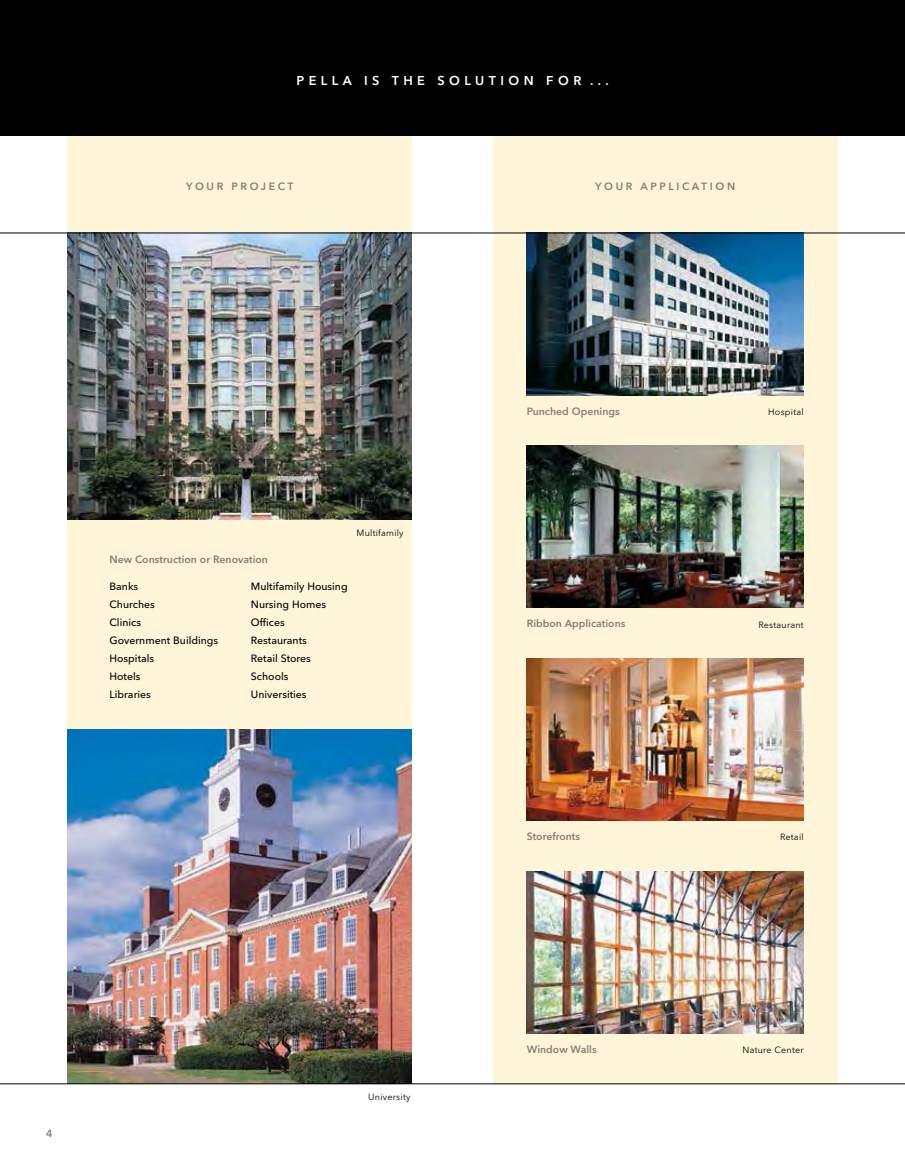
<style>
.page{position:relative;width:905px;height:1175px;background:#fff}
.page>*{position:absolute;margin:0;border:0;box-sizing:border-box;transform-origin:0 0}
.t1{font:600 12.75px "Avenir Next LT Pro";letter-spacing:.35em;color:#fff}
.t2{font:500 10.5px/18px "Avenir Next LT Pro";color:#000}
.t3{font:600 10.5px "Avenir Next LT Pro";color:#887e6e}
.t4{font:600 10.5px "Avenir Next LT Pro";letter-spacing:.25em;color:#887e6e}
.t5{font:9px "Avenir Next LT Pro";letter-spacing:.025em;color:#000}
</style>
<div class="page">
<div style="left:493px;top:135px;width:344px;height:948px;background:#fff6da"></div>
<div style="left:68px;top:135px;width:344px;height:948px;background:#fff6da"></div>
<div style="left:0;top:0;width:904px;height:135px;background:#000"></div>
<img style="left:526px;top:234px;width:277px;height:161px">
<img style="left:526px;top:446px;width:277px;height:161px">
<img style="left:526px;top:871px;width:277px;height:162px">
<img style="left:526px;top:658px;width:277px;height:162px">
<img style="left:68px;top:729px;width:344px;height:354px">
<img style="left:68px;top:234px;width:344px;height:286px">
<hr style="left:0;top:233px;width:904px;height:1px;background:#000">
<hr style="left:0;top:1083px;width:904px;height:1px;background:#000">
<p class="t1" style="left:296px;top:73px;width:314px">PELLA IS THE SOLUTION FOR ...</p>
<p class="t4" style="left:186px;top:180px;width:109px">YOUR PROJECT</p>
<p class="t4" style="left:595px;top:180px;width:141px">YOUR APPLICATION</p>
<p class="t3" style="left:110px;top:553px;width:160px">New Construction or Renovation</p>
<p class="t2" style="left:110px;top:577px;width:110px">Banks<br>Churches<br>Clinics<br>Government Buildings<br>Hospitals<br>Hotels<br>Libraries</p>
<p class="t2" style="left:251px;top:577px;width:98px">Multifamily Housing<br>Nursing Homes<br>Offices<br>Restaurants<br>Retail Stores<br>Schools<br>Universities</p>
<p class="t5" style="left:356px;top:527px;width:49px">Multifamily</p>
<p class="t3" style="left:46px;top:1127px;width:8px">4</p>
<p class="t5" style="left:368px;top:1091px;width:44px">University</p>
<p class="t3" style="left:526px;top:404px;width:94px">Punched Openings</p>
<p class="t3" style="left:526px;top:617px;width:100px">Ribbon Applications</p>
<p class="t3" style="left:526px;top:830px;width:55px">Storefronts</p>
<p class="t3" style="left:526px;top:1042px;width:71px">Window Walls</p>
<p class="t5" style="left:768px;top:406px;width:37px">Hospital</p>
<p class="t5" style="left:758px;top:619px;width:47px">Restaurant</p>
<p class="t5" style="left:780px;top:831px;width:25px">Retail</p>
<p class="t5" style="left:742px;top:1044px;width:63px">Nature Center</p>
</div>
